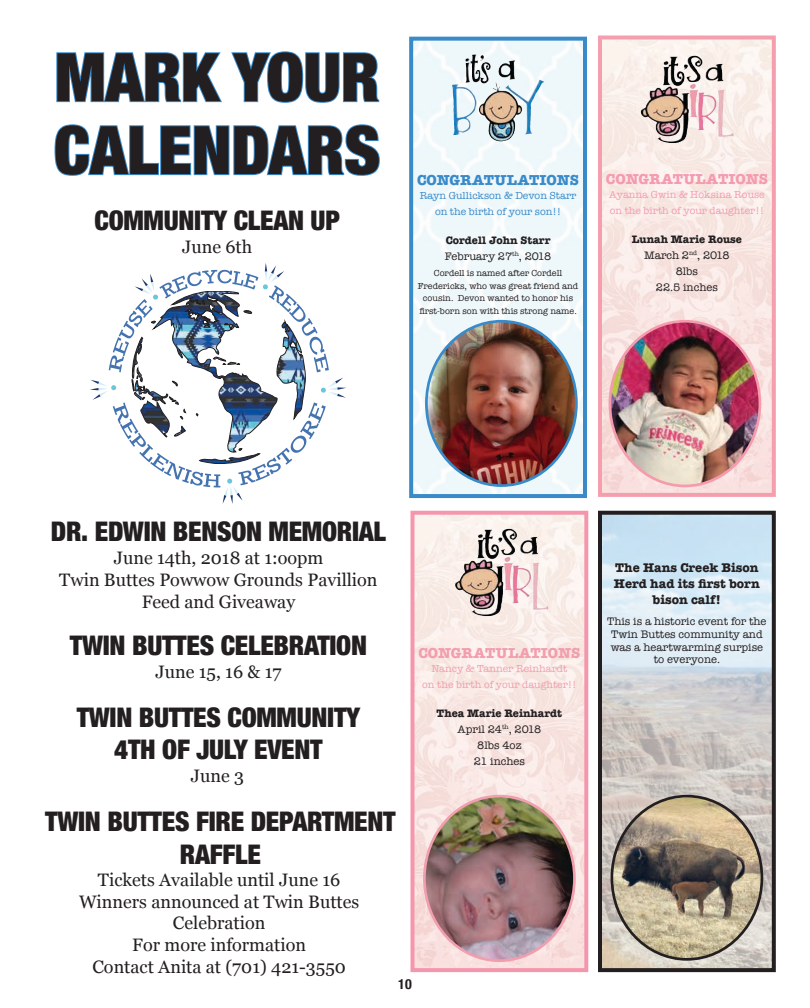
<style>
.page{position:relative;width:810px;height:1008px;background:#fff}
.page>*{position:absolute;margin:0;border:0;box-sizing:border-box;transform-origin:0 0}
.t1{font:900 condensed 67px/73px "Helvetica Neue";color:#231f20}
.t2{font:900 condensed 27px/32.4px "Helvetica Neue";letter-spacing:-.01em;color:#231f20;text-align:center}
.t3{font:18px/21.6px "Georgia";color:#231f20;text-align:center}
.t4{font:700 14.9px "American Typewriter";color:#f59ab0}
.t5{font:700 14.9px "American Typewriter";color:#398ac9}
.t6{font:700 14.9px "American Typewriter";color:#f29eae}
.t7{font:700 condensed 14px "Helvetica Neue";color:#231f20}
.t8{font:700 13px/15.6px "American Typewriter";color:#231f20;text-align:center}
.t9{font:11.2px/16px "American Typewriter";color:#231f20;text-align:center}
.t10{font:700 11.2px/16px "American Typewriter";color:#231f20}
.t11{font:10.4px/16px "American Typewriter";color:#f59ab0}
.t12{font:10.4px/16px "American Typewriter";color:#f29eae;text-align:center}
.t13{font:10.4px/16px "American Typewriter";color:#398ac9;text-align:center}
.t14{font:9px/12.7px "American Typewriter";color:#231f20;text-align:center}
.s1{font-weight:400}
.s2{font-weight:700}
</style>
<div class="page">
<img style="left:603px;top:41px;width:168px;height:451px">
<div style="left:598px;top:36px;width:178px;height:461px;border:4px solid #f49eae"></div>
<img style="left:414px;top:42px;width:168px;height:451px">
<div style="left:409px;top:37px;width:178px;height:461px;border:4px solid #398ac9"></div>
<img style="left:426px;top:321px;width:150px;height:165px">
<div style="left:425px;top:320px;width:153px;height:167px;border:3px solid #398ac9;border-radius:50%"></div>
<img style="left:471px;top:55px;width:20px;height:29px">
<img style="left:415px;top:516px;width:168px;height:451px">
<div style="left:410px;top:511px;width:178px;height:461px;border:4px solid #f597ac"></div>
<img style="left:603px;top:516px;width:168px;height:451px">
<div style="left:598px;top:511px;width:178px;height:461px;border:4px solid #231f20"></div>
<img style="left:641px;top:106px;width:42px;height:37px">
<img style="left:424px;top:796px;width:150px;height:165px">
<div style="left:423px;top:795px;width:153px;height:167px;border:3px solid #f19eae;border-radius:50%"></div>
<img style="left:610px;top:321px;width:150px;height:165px">
<div style="left:609px;top:320px;width:152px;height:167px;border:3px solid #f59bad;border-radius:50%"></div>
<img style="left:612px;top:796px;width:150px;height:163px">
<div style="left:611px;top:795px;width:152px;height:166px;border:3px solid #231f20;border-radius:50%"></div>
<svg style="left:56px;top:52px;width:166px;height:51px"></svg>
<svg style="left:231px;top:51px;width:149px;height:52px"></svg>
<svg style="left:54px;top:124px;width:326px;height:52px"></svg>
<svg style="left:90px;top:263px;width:256px;height:241px"></svg>
<img style="left:455px;top:579px;width:43px;height:37px">
<h1 class="t1" style="left:54px;top:37px;width:328px">MARK YOUR<br>CALENDARS</h1>
<h2 class="t2" style="left:94px;top:203px;width:247px">COMMUNITY CLEAN UP</h2>
<p class="t3" style="left:182px;top:235px;width:72px">June 6th</p>
<p class="t5" style="left:417px;top:167px;width:164px">Congratulations</p>
<p class="t13" style="left:420px;top:188px;width:158px">Rayn Gullickson &amp; Devon Starr on the birth of your son!!</p>
<p class="t10" style="left:445px;top:232px;width:108px">Cordell John Starr<br><span class="s1">February 27</span><sup>th</sup><span class="s1">, 2018</span></p>
<p class="t14" style="left:418px;top:267px;width:162px">Cordell is named after Cordell Fredericks, who was great friend and cousin. Devon wanted to honor his first-born son with this strong name.</p>
<p class="t4" style="left:606px;top:166px;width:164px">Congratulations</p>
<p class="t11" style="left:609px;top:187px;width:157px">Ayanna Gwin &amp; Hoksina Rouse on the birth of your daughter!!</p>
<p class="t9" style="left:632px;top:231px;width:112px"><span class="s2">Lunah Marie Rouse<br></span>March 2<sup>nd</sup>, 2018<br>8lbs<br>22.5 inches</p>
<h2 class="t2" style="left:51px;top:514px;width:337px">DR. EDWIN BENSON MEMORIAL</h2>
<p class="t3" style="left:59px;top:547px;width:320px">June 14th, 2018 at 1:oopm<br>Twin Buttes Powwow Grounds Pavillion<br>Feed and Giveaway</p>
<h2 class="t2" style="left:70px;top:627px;width:296px">TWIN BUTTES CELEBRATION</h2>
<p class="t3" style="left:156px;top:660px;width:127px">June 15, 16 &amp; 17</p>
<h2 class="t2" style="left:77px;top:700px;width:285px">TWIN BUTTES COMMUNITY<br>4TH OF JULY EVENT</h2>
<p class="t3" style="left:191px;top:765px;width:55px">June 3</p>
<h2 class="t2" style="left:45px;top:804px;width:352px">TWIN BUTTES FIRE DEPARTMENT<br>RAFFLE</h2>
<p class="t3" style="left:79px;top:869px;width:282px">Tickets Available until June 16<br>Winners announced at Twin Buttes<br>Celebration<br>For more information<br>Contact Anita at (701) 421-3550</p>
<p class="t6" style="left:418px;top:640px;width:164px">Congratulations</p>
<p class="t12" style="left:422px;top:660px;width:156px">Nancy &amp; Tanner Reinhardt<br>on the birth of your daughter!!</p>
<p class="t9" style="left:437px;top:705px;width:127px"><span class="s2">Thea Marie Reinhardt<br></span>April 24<sup>th</sup>, 2018<br>8lbs 4oz<br>21 inches</p>
<p class="t7" style="left:398px;top:973px;width:15px">10</p>
<p class="t8" style="left:614px;top:560px;width:148px">The Hans Creek Bison<br>Herd had its first born bison calf!</p>
<p class="t9" style="left:607px;top:615px;width:161px;line-height:12.7px">This is a historic event for the<br>Twin Buttes community and was a heartwarming surpise to everyone.</p>
</div>
